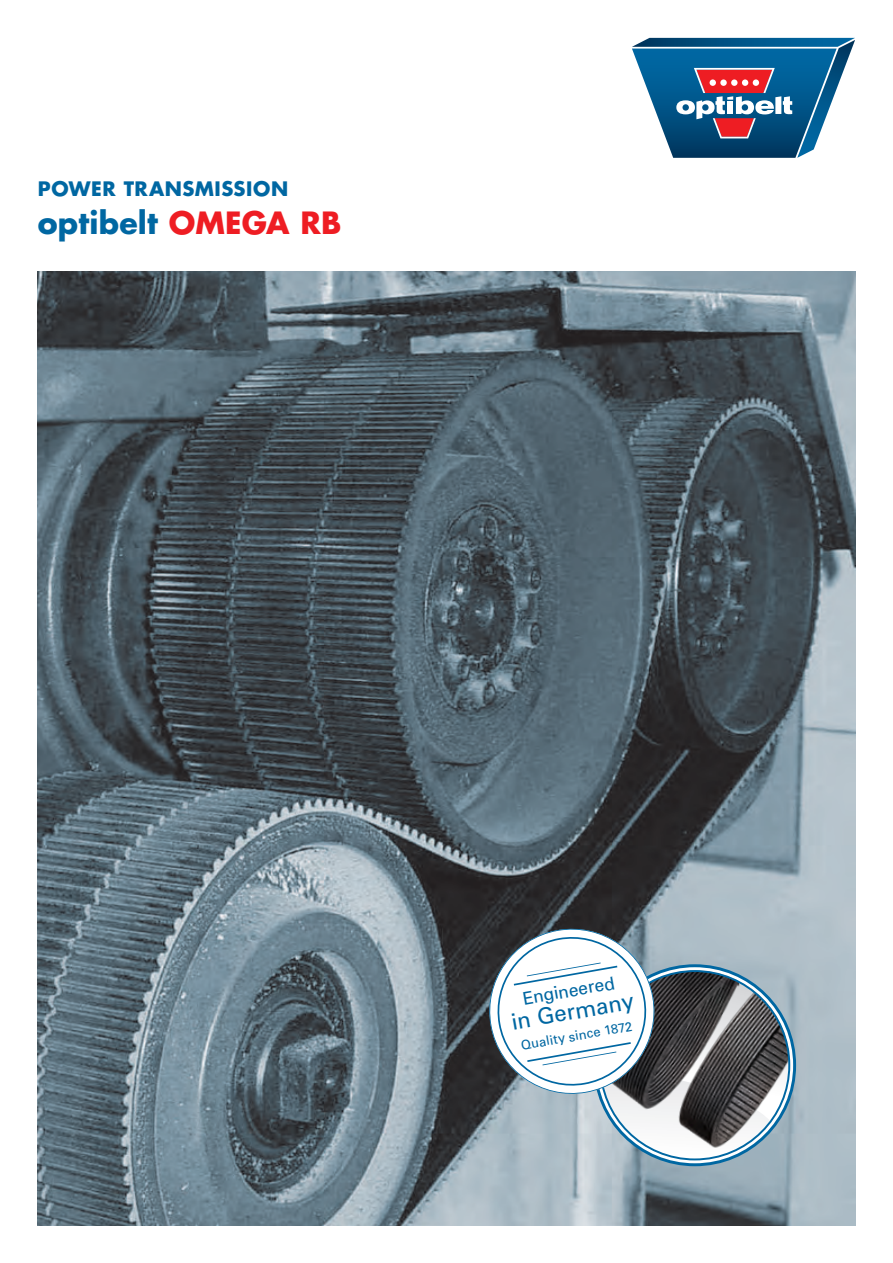
<style>
.page{position:relative;width:893px;height:1263px;background:#fff}
.page>*{position:absolute;margin:0;border:0;box-sizing:border-box;transform-origin:0 0}
.Titel_DIN_A4{font:700 30px "Futura Com";letter-spacing:.005em;color:#0067a2}
.t1{font:22.5px "Univers";color:#0067a2}
.Division{font:700 19.5px "Futura Com";letter-spacing:.03em;color:#0067a2}
.t2{font:17.7px "Univers";color:#0067a2}
.t3{font:13.05px "Univers";color:#0067a2}
.s1{color:#ee1d23}
</style>
<div class="page">
<img style="left:38px;top:271px;width:817px;height:954px">
<svg style="left:632px;top:38px;width:223px;height:120px"></svg>
<div style="left:710px;top:79px;width:6px;height:7px;background:#fff;border-radius:50%"></div>
<div style="left:720px;top:79px;width:7px;height:7px;background:#fff;border-radius:50%"></div>
<div style="left:731px;top:79px;width:6px;height:7px;background:#fff;border-radius:50%"></div>
<div style="left:742px;top:79px;width:6px;height:7px;background:#fff;border-radius:50%"></div>
<div style="left:753px;top:79px;width:6px;height:7px;background:#fff;border-radius:50%"></div>
<img style="left:625px;top:1122px;width:165px;height:37px">
<svg style="left:488px;top:928px;width:308px;height:194px"></svg>
<p class="Division" style="left:38px;top:173px;width:252px">POWER TRANSMISSION</p>
<p class="Titel_DIN_A4" style="left:38px;top:199px;width:305px">optibelt <span class="s1">OMEGA RB</span></p>
<p class="t2" style="left:521px;top:988px;width:95px;rotate:-10deg">Engineered</p>
<p class="t3" style="left:520px;top:1037px;width:114px;rotate:-10deg">Quality since 1872</p>
<p class="t1" style="left:509px;top:1008px;width:126px;rotate:-10deg">in Germany</p>
</div>
